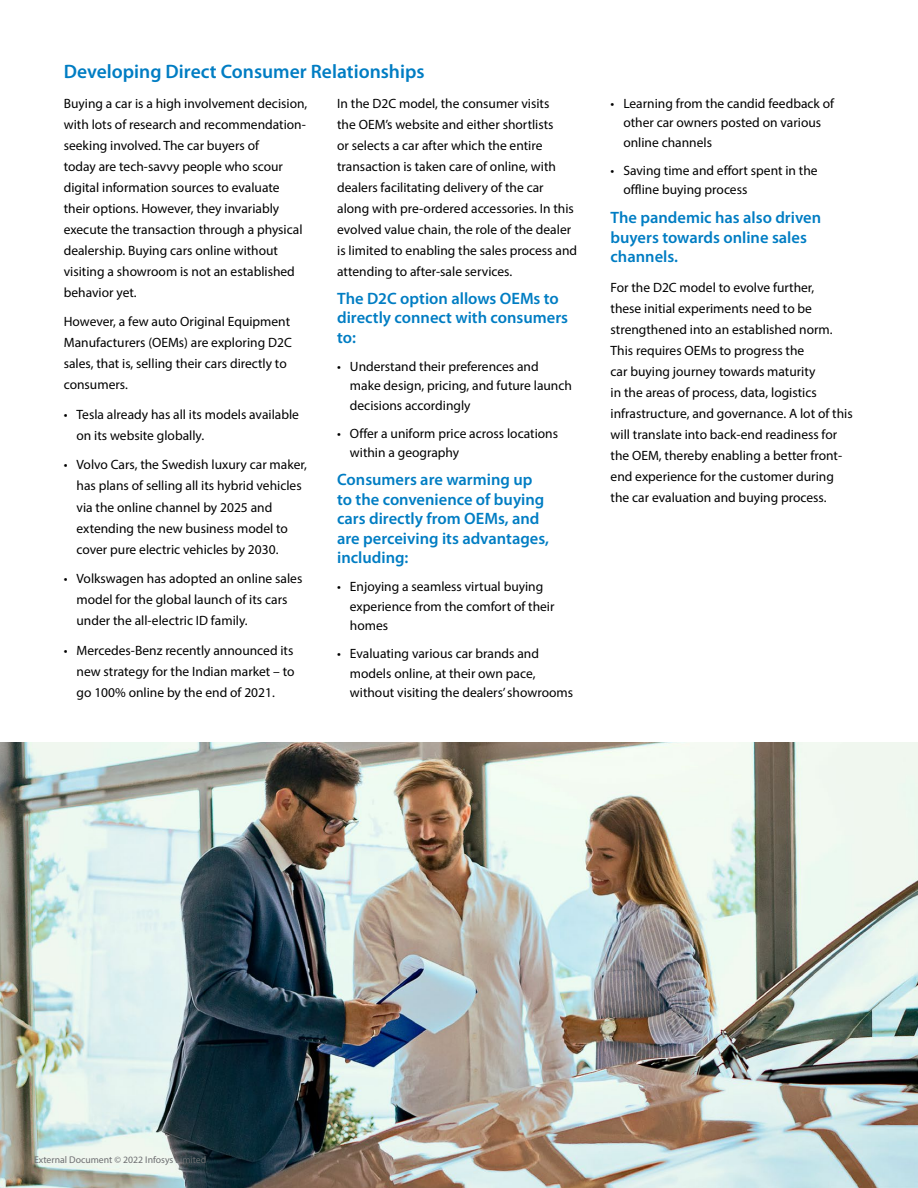
<style>
.page{position:relative;width:918px;height:1188px;background:#fff}
.page>*{position:absolute;margin:0;border:0;box-sizing:border-box;transform-origin:0 0}
.t1{font:600 19.5px "Myriad Pro";color:#007dc3}
.t2{font:600 16.5px/19.5px "Myriad Pro";color:#007dc3}
.t3{font:13.5px/21px "Myriad Pro";color:#000}
.t4{font:9.75px "Myriad Pro";color:#6d6e71}
</style>
<div class="page">
<img style="left:0;top:742px;width:918px;height:446px">
<h1 class="t1" style="left:64px;top:59px;width:362px">Developing Direct Consumer Relationships</h1>
<p class="t3" style="left:64px;top:93px;width:245px">Buying a car is a high involvement decision, with lots of research and recommendation&shy;seeking involved. The car buyers of<br>today are tech-savvy people who scour digital information sources to evaluate their options. However, they invariably execute the transaction through a physical dealership. Buying cars online without visiting a showroom is not an established behavior yet.</p>
<p class="t3" style="left:64px;top:311px;width:230px">However, a few auto Original Equipment Manufacturers (OEMs) are exploring D2C sales, that is, selling their cars directly to consumers.</p>
<p class="t3" style="left:77px;top:404px;width:224px;text-indent:-13px">• Tesla already has all its models available on its website globally.</p>
<p class="t3" style="left:77px;top:454px;width:232px;text-indent:-13px">• Volvo Cars, the Swedish luxury car maker, has plans of selling all its hybrid vehicles via the online channel by 2025 and extending the new business model to cover pure electric vehicles by 2030.</p>
<p class="t3" style="left:77px;top:568px;width:227px;text-indent:-13px">• Volkswagen has adopted an online sales model for the global launch of its cars under the all-electric ID family.</p>
<p class="t3" style="left:77px;top:639px;width:220px;text-align:justify;text-indent:-13px">• Mercedes-Benz recently announced its new strategy for the Indian market – to go 100% online by the end of 2021.</p>
<p class="t3" style="left:337px;top:93px;width:241px">In the D2C model, the consumer visits<br>the OEM’s website and either shortlists<br>or selects a car after which the entire transaction is taken care of online, with dealers facilitating delivery of the car along with pre-ordered accessories. In this evolved value chain, the role of the dealer is limited to enabling the sales process and attending to after-sale services.</p>
<p class="t2" style="left:337px;top:288px;width:232px">The D2C option allows OEMs to directly connect with consumers to:</p>
<p class="t3" style="left:350px;top:356px;width:224px;line-height:19.5px;text-indent:-13px">• Understand their preferences and make design, pricing, and future launch decisions accordingly</p>
<p class="t3" style="left:350px;top:423px;width:210px;line-height:19.5px;text-indent:-13px">• Offer a uniform price across locations within a geography</p>
<p class="t2" style="left:337px;top:470px;width:213px">Consumers are warming up to the convenience of buying cars directly from OEMs, and are perceiving its advantages, including:</p>
<p class="t3" style="left:350px;top:577px;width:206px;line-height:19.5px;text-indent:-13px">• Enjoying a seamless virtual buying experience from the comfort of their homes</p>
<p class="t3" style="left:350px;top:644px;width:225px;line-height:19.5px;text-indent:-13px">• Evaluating various car brands and models online, at their own pace, without visiting the dealers’ showrooms</p>
<p class="t3" style="left:623px;top:93px;width:212px;line-height:19.5px;text-indent:-13px">• Learning from the candid feedback of other car owners posted on various online channels</p>
<p class="t3" style="left:623px;top:160px;width:196px;line-height:19.5px;text-indent:-13px">• Saving time and effort spent in the offline buying process</p>
<p class="t2" style="left:611px;top:207px;width:212px">The pandemic has also driven buyers towards online sales channels.</p>
<p class="t3" style="left:611px;top:277px;width:244px">For the D2C model to evolve further,<br>these initial experiments need to be strengthened into an established norm.<br>This requires OEMs to progress the<br>car buying journey towards maturity<br>in the areas of process, data, logistics infrastructure, and governance. A lot of this will translate into back-end readiness for the OEM, thereby enabling a better front&shy;end experience for the customer during the car evaluation and buying process.</p>
<p class="t4" style="left:34px;top:1154px;width:174px">External Document © 2022 Infosys Limited</p>
</div>
